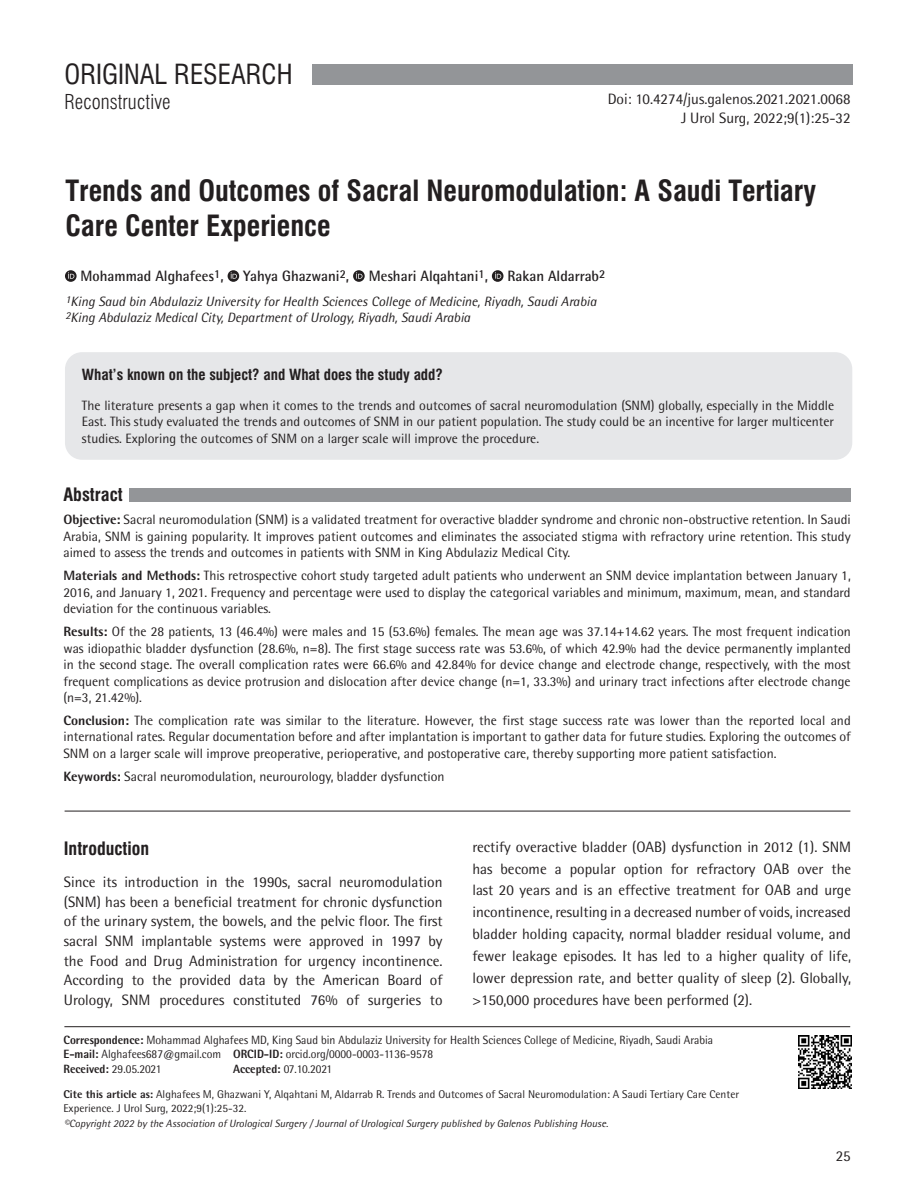
<style>
.page{position:relative;width:915px;height:1191px;background:#fff}
.page>*{position:absolute;margin:0;border:0;box-sizing:border-box;transform-origin:0 0}
.BASLIK{font:28.5px/34.2px "Swiss Condensed Bold Tr";color:#231f20}
.TARZ{font:27px "Swiss Condensed Tr";color:#231f20}
.alt_tarz{font:20.25px "Swiss Condensed Light Tr";color:#231f20}
.ARA_BASLIK{font:18px "Swiss Condensed Bold Tr";color:#231f20}
.OZ-BASLIK{font:18px "Swiss Condensed Bold Tr";color:#231f20}
.YAZI{font:15px/21.9px "Rotis Semi Sans Std";color:#231f20;text-align:justify}
.YAZARLAR{font:700 15px "Rotis Semi Sans Std";color:#231f20;scale:.96 1}
.Study_baslık{font:15px "Swiss Condensed Bold Tr";color:#231f20}
.DOİ{font:15px "Rotis Semi Sans Std";color:#231f20}
.SAY-1{font:15px "Rotis Semi Sans Std";color:#231f20}
.OZET{font:13.5px/16.5px "Rotis Semi Sans Std";color:#231f20;text-align:justify}
.Study{font:13.5px/16.5px "Rotis Semi Sans Std";color:#231f20;text-align:justify}
.KURUM{font:italic 13.5px "Rotis Semi Sans Std";color:#231f20}
.ADRES{font:12px "Rotis Semi Sans Std";color:#231f20;scale:.95 1}
.CITE_AS{font:11.25px/13.5px "Rotis Semi Sans Std";color:#231f20}
.t1{font:italic 10.5px "Rotis Semi Sans Std";color:#231f20}
.s1{font-weight:800}
</style>
<div class="page">
<div style="left:312px;top:64px;width:540px;height:20px;background:#939598"></div>
<hr style="left:65px;top:810px;width:785px;height:1px;background:#231f20">
<svg style="left:65px;top:270px;width:12px;height:12px"></svg>
<svg style="left:68px;top:272px;width:6px;height:7px"></svg>
<svg style="left:227px;top:270px;width:12px;height:12px"></svg>
<svg style="left:230px;top:272px;width:7px;height:7px"></svg>
<svg style="left:353px;top:270px;width:11px;height:12px"></svg>
<svg style="left:356px;top:272px;width:6px;height:7px"></svg>
<svg style="left:491px;top:270px;width:12px;height:12px"></svg>
<svg style="left:495px;top:272px;width:6px;height:7px"></svg>
<div style="left:65px;top:352px;width:787px;height:108px;background:#e6e7e9;border-radius:17px"></div>
<hr style="left:64px;top:1026px;width:785px;height:1px;background:#231f20">
<img style="left:798px;top:1035px;width:53px;height:54px">
<div style="left:129px;top:488px;width:721px;height:13px;background:#939598"></div>
<p class="TARZ" style="left:65px;top:58px;width:229px">ORIGINAL RESEARCH</p>
<p class="alt_tarz" style="left:65px;top:89px;width:107px">Reconstructive</p>
<p class="DOİ" style="left:607px;top:90px;width:244px">Doi: 10.4274/jus.galenos.2021.2021.0068</p>
<p class="SAY-1" style="left:680px;top:109px;width:171px">J Urol Surg, 2022;9(1):25-32</p>
<p class="BASLIK" style="left:65px;top:174px;width:752px">Trends and Outcomes of Sacral Neuromodulation: A Saudi Tertiary<br>Care Center Experience</p>
<p class="YAZARLAR" style="left:81px;top:267px;width:150px">Mohammad Alghafees<sup>1</sup>,</p>
<p class="YAZARLAR" style="left:243px;top:267px;width:112px">Yahya Ghazwani<sup>2</sup>,</p>
<p class="YAZARLAR" style="left:368px;top:267px;width:126px">Meshari Alqahtani<sup>1</sup>,</p>
<p class="YAZARLAR" style="left:507px;top:267px;width:103px">Rakan Aldarrab<sup>2</sup></p>
<p class="KURUM" style="left:65px;top:293px;width:532px"><sup>1</sup>King Saud bin Abdulaziz University for Health Sciences College of Medicine, Riyadh, Saudi Arabia</p>
<p class="KURUM" style="left:65px;top:309px;width:406px"><sup>2</sup>King Abdulaziz Medical City, Department of Urology, Riyadh, Saudi Arabia</p>
<p class="Study_baslık" style="left:82px;top:366px;width:362px">What’s known on the subject? and What does the study add?</p>
<p class="Study" style="left:82px;top:397px;width:753px">The literature presents a gap when it comes to the trends and outcomes of sacral neuromodulation (SNM) globally, especially in the Middle East. This study evaluated the trends and outcomes of SNM in our patient population. The study could be an incentive for larger multicenter studies. Exploring the outcomes of SNM on a larger scale will improve the procedure.</p>
<p class="OZ-BASLIK" style="left:63px;top:484px;width:61px">Abstract</p>
<p class="OZET" style="left:63px;top:511px;width:788px"><span class="s1">Objective:</span> Sacral neuromodulation (SNM) is a validated treatment for overactive bladder syndrome and chronic non-obstructive retention. In Saudi Arabia, SNM is gaining popularity. It improves patient outcomes and eliminates the associated stigma with refractory urine retention. This study aimed to assess the trends and outcomes in patients with SNM in King Abdulaziz Medical City.</p>
<p class="OZET" style="left:63px;top:567px;width:788px"><span class="s1">Materials and Methods:</span> This retrospective cohort study targeted adult patients who underwent an SNM device implantation between January 1, 2016, and January 1, 2021. Frequency and percentage were used to display the categorical variables and minimum, maximum, mean, and standard deviation for the continuous variables.</p>
<p class="OZET" style="left:63px;top:623px;width:788px"><span class="s1">Results:</span> Of the 28 patients, 13 (46.4%) were males and 15 (53.6%) females. The mean age was 37.14+14.62 years. The most frequent indication was idiopathic bladder dysfunction (28.6%, n=8). The first stage success rate was 53.6%, of which 42.9% had the device permanently implanted in the second stage. The overall complication rates were 66.6% and 42.84% for device change and electrode change, respectively, with the most frequent complications as device protrusion and dislocation after device change (n=1, 33.3%) and urinary tract infections after electrode change (n=3, 21.42%).</p>
<p class="OZET" style="left:63px;top:712px;width:788px"><span class="s1">Conclusion:</span> The complication rate was similar to the literature. However, the first stage success rate was lower than the reported local and international rates. Regular documentation before and after implantation is important to gather data for future studies. Exploring the outcomes of SNM on a larger scale will improve preoperative, perioperative, and postoperative care, thereby supporting more patient satisfaction.</p>
<p class="OZET" style="left:63px;top:768px;width:382px"><span class="s1">Keywords:</span> Sacral neuromodulation, neurourology, bladder dysfunction</p>
<p class="ARA_BASLIK" style="left:64px;top:837px;width:87px">Introduction</p>
<p class="YAZI" style="left:64px;top:872px;width:380px;line-height:19.6px">Since its introduction in the 1990s, sacral neuromodulation (SNM) has been a beneficial treatment for chronic dysfunction of the urinary system, the bowels, and the pelvic floor. The first sacral SNM implantable systems were approved in 1997 by the Food and Drug Administration for urgency incontinence.<br>According to the provided data by the American Board of Urology, SNM procedures constituted 76% of surgeries to</p>
<p class="YAZI" style="left:472px;top:835px;width:380px">rectify overactive bladder (OAB) dysfunction in 2012 (1). SNM has become a popular option for refractory OAB over the last 20 years and is an effective treatment for OAB and urge incontinence, resulting in a decreased number of voids, increased bladder holding capacity, normal bladder residual volume, and fewer leakage episodes. It has led to a higher quality of life, lower depression rate, and better quality of sleep (2). Globally, &gt;150,000 procedures have been performed (2).</p>
<p class="ADRES" style="left:63px;top:1033px;width:685px"><span class="s1">Correspondence:</span> Mohammad Alghafees MD, King Saud bin Abdulaziz University for Health Sciences College of Medicine, Riyadh, Saudi Arabia</p>
<p class="ADRES" style="left:63px;top:1047px;width:390px"><span class="s1">E-mail:</span> Alghafees687@gmail.com <span class="s1">ORCID-ID:</span> orcid.org/0000-0003-1136-9578</p>
<p class="ADRES" style="left:63px;top:1061px;width:105px"><span class="s1">Received:</span> 29.05.2021</p>
<p class="ADRES" style="left:233px;top:1061px;width:106px"><span class="s1">Accepted:</span> 07.10.2021</p>
<p class="CITE_AS" style="left:63px;top:1087px;width:677px"><span class="s1">Cite this article as:</span> Alghafees M, Ghazwani Y, Alqahtani M, Aldarrab R. Trends and Outcomes of Sacral Neuromodulation: A Saudi Tertiary Care Center<br>Experience. J Urol Surg, 2022;9(1):25-32.</p>
<p class="t1" style="left:64px;top:1117px;width:545px">©Copyright 2022 by the Association of Urological Surgery / Journal of Urological Surgery published by Galenos Publishing House.</p>
<p class="YAZI" style="left:835px;top:1144px;width:17px">25</p>
</div>
